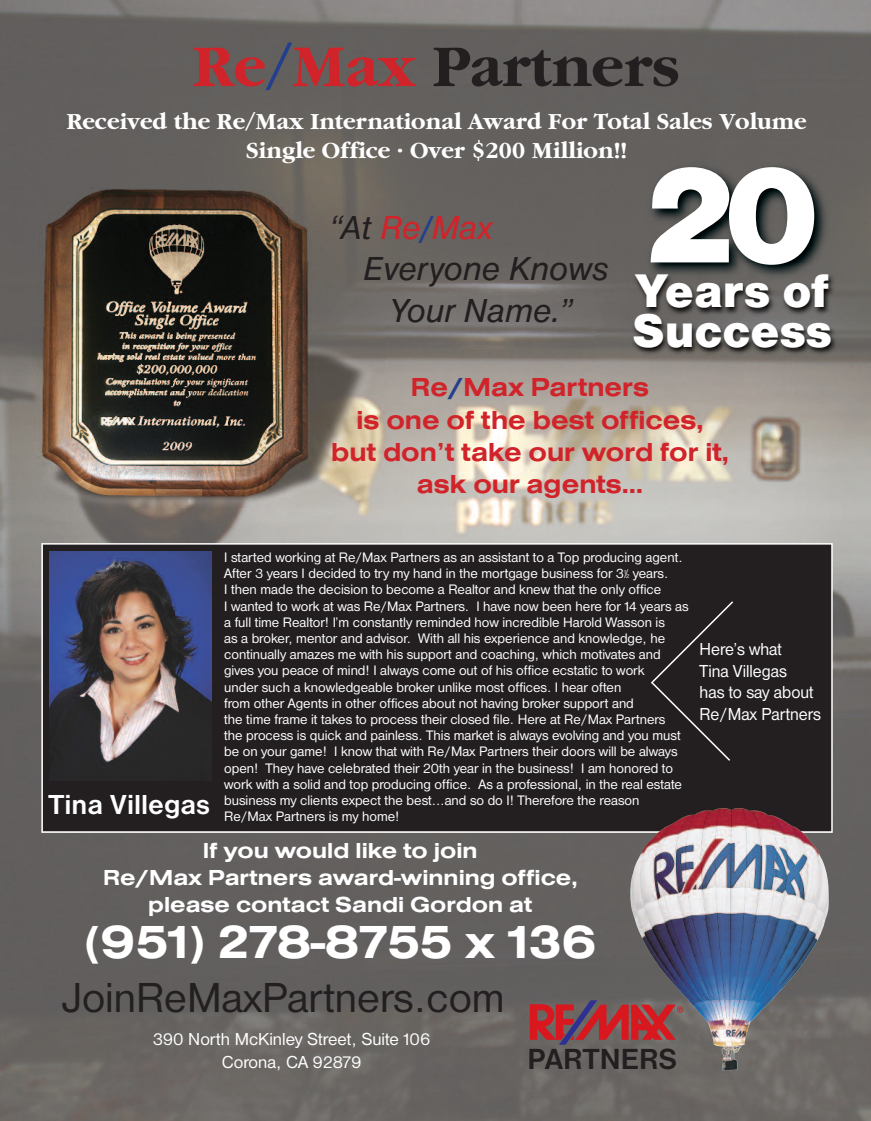
<style>
.page{position:relative;width:871px;height:1121px;background:#fff}
.page>*{position:absolute;margin:0;border:0;box-sizing:border-box;transform-origin:0 0}
.t1{font:139.2px "Nimbus San D Blac";color:#fff}
.t2{font:700 61.5px "Garamond";color:#231f20}
.t3{font:48.9px "Nimbus San D Blac";color:#fff}
.t4{font:48px "Nimbus San D Bold Exte";color:#fff}
.t5{font:43.5px "Nimbus San D";color:#231f20}
.t6{font:italic 34.5px "Nimbus San D";color:#231f20}
.t7{font:italic 34.5px "Nimbus San D";color:#d1232a}
.t8{font:700 30.15px "Nimbus San D";color:#231f20}
.t9{font:700 28.5px "Nimbus San D";color:#fff}
.t10{font:27px/32.4px "Nimbus San D Bold Exte";color:#d1232a;text-align:center;scale:.95 1}
.t11{font:700 24px/28.8px "Garamond";color:#fff;text-align:center}
.t12{font:22.5px/27px "Nimbus San D Bold Exte";color:#fff;text-align:center}
.t13{font:18px/21.6px "Nimbus San D";color:#fff;scale:.95 1}
.t14{font:18px/22.5px "Nimbus San D";color:#fff;text-align:center}
.t15{font:14.25px/16.2px "Nimbus San D";color:#fff}
.t16{font:6px/4.2px "Nimbus San D";color:#fff;text-align:center}
.s1{color:#d1232a}
.s2{color:#253f8f}
.s3{color:#231f20}
.s4{font-size:13.5px}
</style>
<div class="page">
<img style="left:0;top:0;width:871px;height:1120px">
<img style="left:593px;top:142px;width:278px;height:189px">
<img style="left:596px;top:263px;width:275px;height:136px">
<img style="left:758px;top:263px;width:27px;height:2px">
<img style="left:38px;top:176px;width:346px;height:331px">
<svg style="left:530px;top:1000px;width:100px;height:44px;background:#963f48"></svg>
<div style="left:43px;top:544px;width:788px;height:287px;background:#231f20"></div>
<div style="left:41px;top:543px;width:791px;height:289px;border:2px solid #fff"></div>
<img style="left:50px;top:551px;width:162px;height:229px">
<svg style="left:651px;top:601px;width:82px;height:160px"></svg>
<img style="left:630px;top:808px;width:199px;height:262px">
<h2 class="t2" style="left:193px;top:29px;width:488px"><span class="s1">Re</span><span class="s2">/</span><span class="s1">Max</span> Partners</h2>
<h3 class="t11" style="left:67px;top:107px;width:741px">Received the Re/Max International Award For Total Sales Volume<br>Single Office · Over $200 Million!!</h3>
<h3 class="t7" style="left:329px;top:207px;width:165px"><span class="s3">“At</span> Re<span class="s2">/</span>Max</h3>
<h3 class="t6" style="left:363px;top:248px;width:247px">Everyone Knows</h3>
<h3 class="t6" style="left:389px;top:290px;width:185px">Your Name.”</h3>
<h1 class="t1" style="left:646px;top:133px;width:174px">20</h1>
<h3 class="t3" style="left:635px;top:262px;width:195px">Years of</h3>
<h3 class="t3" style="left:632px;top:302px;width:201px">Success</h3>
<h3 class="t10" style="left:331px;top:370px;width:420px">Re<span class="s2">/</span>Max Partners<br>is one of the best offices, but don’t take our word for it, ask our agents…</h3>
<h3 class="t9" style="left:48px;top:787px;width:163px">Tina Villegas</h3>
<p class="t15" style="left:224px;top:549px;width:460px">I started working at Re/Max Partners as an assistant to a Top producing agent.<br>After 3 years I decided to try my hand in the mortgage business for 3<span class="s4">⁄</span> years.</p>
<p class="t16" style="left:624px;top:570px;width:7px">1<br>2</p>
<p class="t15" style="left:224px;top:581px;width:466px">I then made the decision to become a Realtor and knew that the only office<br>I wanted to work at was Re/Max Partners. I have now been here for 14 years as a full time Realtor! I’m constantly reminded how incredible Harold Wasson is<br>as a broker, mentor and advisor. With all his experience and knowledge, he continually amazes me with his support and coaching, which motivates and gives you peace of mind! I always come out of his office ecstatic to work<br>under such a knowledgeable broker unlike most offices. I hear often<br>from other Agents in other offices about not having broker support and<br>the time frame it takes to process their closed file. Here at Re/Max Partners<br>the process is quick and painless. This market is always evolving and you must be on your game! I know that with Re/Max Partners their doors will be always open! They have celebrated their 20th year in the business! I am honored to work with a solid and top producing office. As a professional, in the real estate business my clients expect the best…and so do I! Therefore the reason Re/Max Partners is my home!</p>
<p class="t13" style="left:699px;top:638px;width:129px">Here’s what<br>Tina Villegas<br>has to say about<br>Re/Max Partners</p>
<h3 class="t12" style="left:103px;top:836px;width:476px">If you would like to join<br>Re/Max Partners award-winning office, please contact Sandi Gordon at</h3>
<h3 class="t4" style="left:84px;top:913px;width:513px">(951) 278-8755 x 136</h3>
<h3 class="t5" style="left:62px;top:971px;width:444px">JoinReMaxPartners.com</h3>
<p class="t14" style="left:153px;top:1027px;width:279px">390 North McKinley Street, Suite 106<br>Corona, CA 92879</p>
<h3 class="t8" style="left:527px;top:1041px;width:151px">PARTNERS</h3>
</div>
